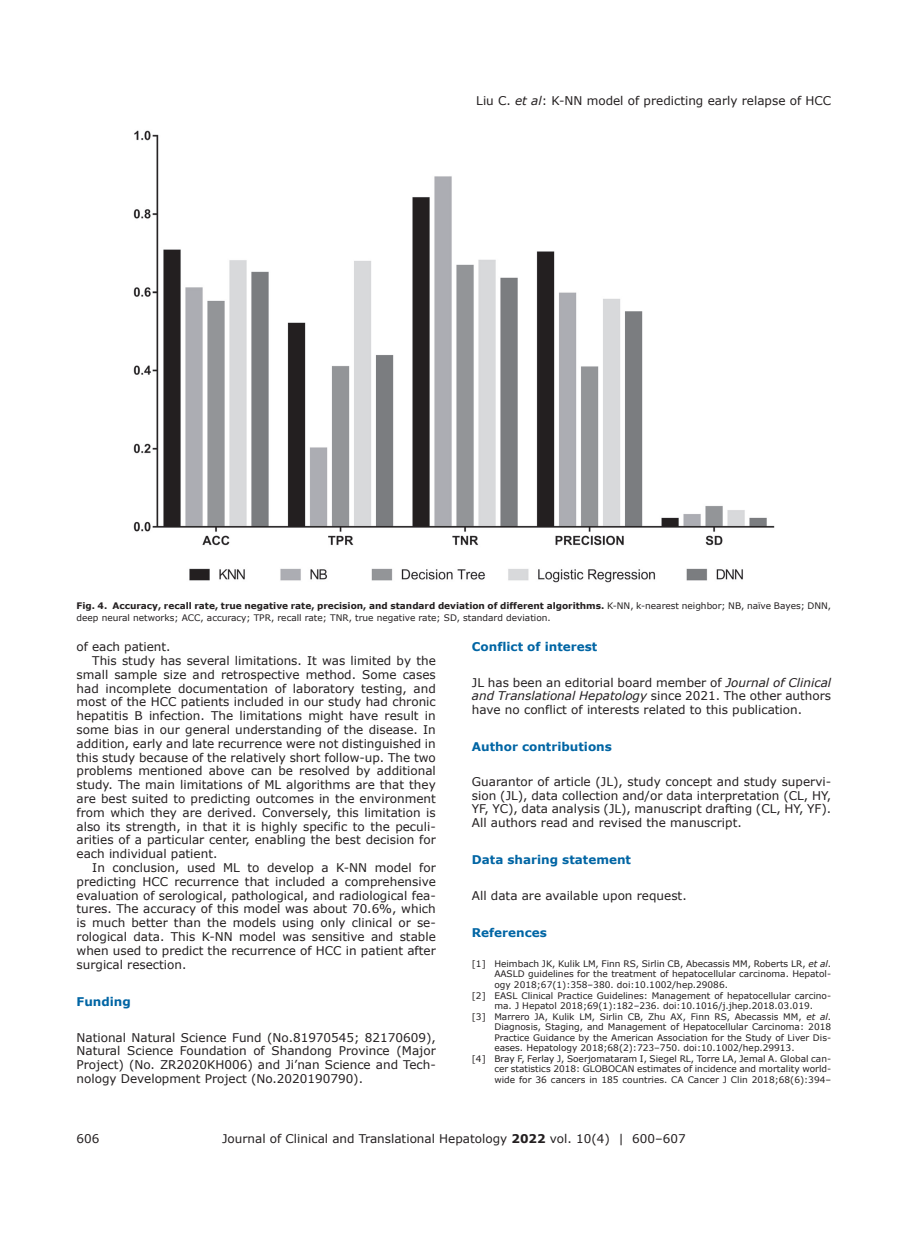
<style>
.page{position:relative;width:919px;height:1238px;background:#fff}
.page>*{position:absolute;margin:0;border:0;box-sizing:border-box;transform-origin:0 0}
.t1{font:12px/13.5px "Verdana";color:#231f20;text-align:justify}
.t2{font:700 12px "Verdana";color:#0065a4}
.t3{font:9px/12px "Verdana";color:#231f20}
.s1{font-style:italic}
.s2{font-weight:700}
</style>
<div class="page">
<img style="left:133px;top:130px;width:642px;height:453px">
<p class="t1" style="left:476px;top:93px;width:356px">Liu C. <span class="s1">et al</span>: K-NN model of predicting early relapse of HCC</p>
<p class="t3" style="left:76px;top:600px;width:756px"><span class="s2">Fig. 4. Accuracy, recall rate, true negative rate, precision, and standard deviation of different algorithms.</span> K-NN, k-nearest neighbor; NB, naïve Bayes; DNN, deep neural networks; ACC, accuracy; TPR, recall rate; TNR, true negative rate; SD, standard deviation.</p>
<p class="t1" style="left:77px;top:640px;width:95px">of each patient.</p>
<p class="t1" style="left:92px;top:653px;width:345px">This study has several limitations. It was limited by the</p>
<p class="t1" style="left:77px;top:667px;width:361px">small sample size and retrospective method. Some cases</p>
<p class="t1" style="left:77px;top:681px;width:361px">had incomplete documentation of laboratory testing, and</p>
<p class="t1" style="left:77px;top:695px;width:361px">most of the HCC patients included in our study had chronic</p>
<p class="t1" style="left:77px;top:709px;width:361px">hepatitis B infection. The limitations might have result in</p>
<p class="t1" style="left:77px;top:722px;width:361px">some bias in our general understanding of the disease. In</p>
<p class="t1" style="left:77px;top:736px;width:361px">addition, early and late recurrence were not distinguished in</p>
<p class="t1" style="left:77px;top:750px;width:361px">this study because of the relatively short follow-up. The two</p>
<p class="t1" style="left:77px;top:764px;width:361px">problems mentioned above can be resolved by additional</p>
<p class="t1" style="left:77px;top:778px;width:361px">study. The main limitations of ML algorithms are that they</p>
<p class="t1" style="left:77px;top:791px;width:361px">are best suited to predicting outcomes in the environment</p>
<p class="t1" style="left:77px;top:805px;width:361px">from which they are derived. Conversely, this limitation is</p>
<p class="t1" style="left:77px;top:819px;width:361px">also its strength, in that it is highly specific to the peculi-</p>
<p class="t1" style="left:77px;top:833px;width:361px">arities of a particular center, enabling the best decision for</p>
<p class="t1" style="left:77px;top:846px;width:142px">each individual patient.</p>
<p class="t1" style="left:92px;top:860px;width:345px">In conclusion, used ML to develop a K-NN model for</p>
<p class="t1" style="left:77px;top:874px;width:361px">predicting HCC recurrence that included a comprehensive</p>
<p class="t1" style="left:77px;top:888px;width:361px">evaluation of serological, pathological, and radiological fea-</p>
<p class="t1" style="left:77px;top:902px;width:361px">tures. The accuracy of this model was about 70.6%, which</p>
<p class="t1" style="left:77px;top:915px;width:361px">is much better than the models using only clinical or se-</p>
<p class="t1" style="left:77px;top:929px;width:361px">rological data. This K-NN model was sensitive and stable</p>
<p class="t1" style="left:77px;top:943px;width:361px">when used to predict the recurrence of HCC in patient after</p>
<p class="t1" style="left:77px;top:957px;width:111px">surgical resection.</p>
<p class="t2" style="left:77px;top:993px;width:56px">Funding</p>
<p class="t1" style="left:77px;top:1030px;width:361px">National Natural Science Fund (No.81970545; 82170609), Natural Science Foundation of Shandong Province (Major Project) (No. ZR2020KH006) and Ji’nan Science and Tech&shy;nology Development Project (No.2020190790).</p>
<p class="t2" style="left:472px;top:638px;width:127px">Conflict of interest</p>
<p class="t1" style="left:472px;top:675px;width:361px">JL has been an editorial board member of <span class="s1">Journal of Clinical and Translational Hepatology</span> since 2021. The other authors have no conflict of interests related to this publication.</p>
<p class="t2" style="left:472px;top:738px;width:141px">Author contributions</p>
<p class="t1" style="left:472px;top:775px;width:361px">Guarantor of article (JL), study concept and study supervi&shy;sion (JL), data collection and/or data interpretation (CL, HY, YF, YC), data analysis (JL), manuscript drafting (CL, HY, YF).<br>All authors read and revised the manuscript.</p>
<p class="t2" style="left:472px;top:851px;width:161px">Data sharing statement</p>
<p class="t1" style="left:472px;top:888px;width:216px">All data are available upon request.</p>
<p class="t2" style="left:472px;top:923px;width:76px">References</p>
<p class="t3" style="left:472px;top:957px;width:361px">[1] Heimbach JK, Kulik LM, Finn RS, Sirlin CB, Abecassis MM, Roberts LR, <span class="s1">et al</span>.</p>
<p class="t3" style="left:494px;top:968px;width:338px">AASLD guidelines for the treatment of hepatocellular carcinoma. Hepatol-</p>
<p class="t3" style="left:494px;top:978px;width:235px">ogy 2018;67(1):358–380. doi:10.1002/hep.29086.</p>
<p class="t3" style="left:472px;top:989px;width:361px">[2] EASL Clinical Practice Guidelines: Management of hepatocellular carcino-</p>
<p class="t3" style="left:494px;top:999px;width:320px">ma. J Hepatol 2018;69(1):182–236. doi:10.1016/j.jhep.2018.03.019.</p>
<p class="t3" style="left:472px;top:1010px;width:361px">[3] Marrero JA, Kulik LM, Sirlin CB, Zhu AX, Finn RS, Abecassis MM, <span class="s1">et al</span>.</p>
<p class="t3" style="left:494px;top:1020px;width:338px">Diagnosis, Staging, and Management of Hepatocellular Carcinoma: 2018</p>
<p class="t3" style="left:494px;top:1031px;width:338px">Practice Guidance by the American Association for the Study of Liver Dis-</p>
<p class="t3" style="left:494px;top:1041px;width:302px">eases. Hepatology 2018;68(2):723–750. doi:10.1002/hep.29913.</p>
<p class="t3" style="left:472px;top:1052px;width:361px">[4] Bray F, Ferlay J, Soerjomataram I, Siegel RL, Torre LA, Jemal A. Global can-</p>
<p class="t3" style="left:494px;top:1062px;width:338px">cer statistics 2018: GLOBOCAN estimates of incidence and mortality world-</p>
<p class="t3" style="left:494px;top:1073px;width:338px">wide for 36 cancers in 185 countries. CA Cancer J Clin 2018;68(6):394–</p>
<p class="t1" style="left:77px;top:1131px;width:24px">606</p>
<p class="t1" style="left:222px;top:1131px;width:465px">Journal of Clinical and Translational Hepatology <span class="s2">2022</span> vol. 10(4) | 600–607</p>
</div>
